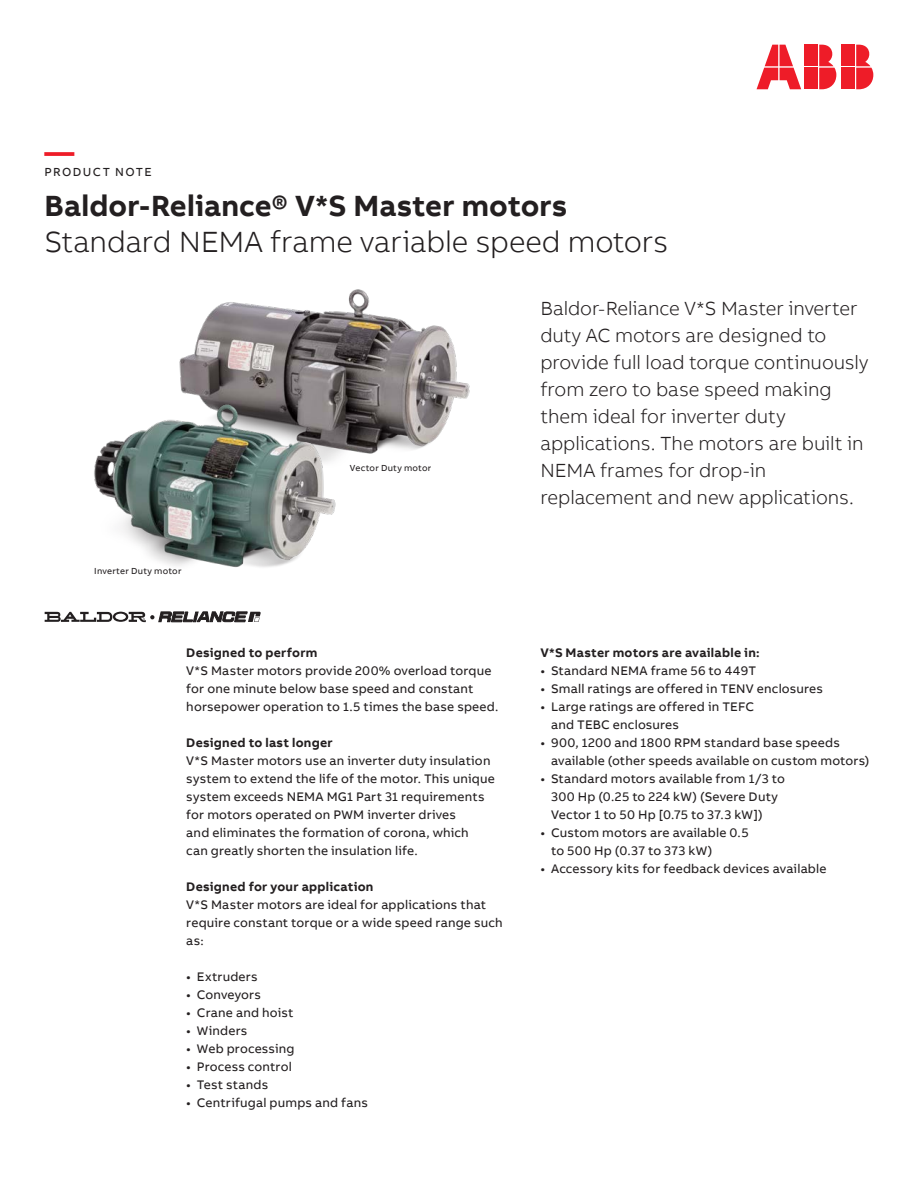
<style>
.page{position:relative;width:918px;height:1188px;background:#fff}
.page>*{position:absolute;margin:0;border:0;box-sizing:border-box;transform-origin:0 0}
.t1{font:300 30px "AB Bvoice";letter-spacing:-.005em;color:#231f20}
.t2{font:700 30px "AB Bvoice";color:#231f20}
.t3{font:700 30px "AB Bvoice";color:#ee1c28}
.t4{font:300 19.5px/27px "AB Bvoice";letter-spacing:-.005em;color:#231f20}
.t5{font:12.75px/18px "AB Bvoice";letter-spacing:.015em;color:#231f20}
.t6{font:700 12.75px "AB Bvoice";letter-spacing:.02em;color:#231f20}
.t7{font:12px "AB Bvoice";letter-spacing:.12em;color:#231f20}
.t8{font:9px "AB Bvoice";letter-spacing:.025em;color:#231f20}
</style>
<div class="page">
<div style="left:842px;top:45px;width:13px;height:21px;background:#ee1c28"></div>
<div style="left:842px;top:68px;width:13px;height:21px;background:#ee1c28"></div>
<svg style="left:856px;top:45px;width:17px;height:44px"></svg>
<svg style="left:757px;top:45px;width:44px;height:44px"></svg>
<div style="left:805px;top:45px;width:13px;height:21px;background:#ee1c28"></div>
<div style="left:805px;top:68px;width:13px;height:21px;background:#ee1c28"></div>
<svg style="left:819px;top:45px;width:17px;height:44px"></svg>
<svg style="left:45px;top:612px;width:216px;height:10px"></svg>
<img style="left:179px;top:289px;width:291px;height:165px">
<img style="left:94px;top:399px;width:258px;height:169px">
<h1 class="t3" style="left:45px;top:132px;width:31px">—</h1>
<p class="t7" style="left:45px;top:165px;width:109px">PRODUCT NOTE</p>
<h1 class="t2" style="left:45px;top:186px;width:525px">Baldor-Reliance® V*S Master motors</h1>
<h1 class="t1" style="left:45px;top:224px;width:625px">Standard NEMA frame variable speed motors</h1>
<p class="t8" style="left:94px;top:565px;width:89px">Inverter Duty motor</p>
<p class="t8" style="left:350px;top:463px;width:83px">Vector Duty motor</p>
<p class="t6" style="left:186px;top:644px;width:133px">Designed to perform</p>
<p class="t5" style="left:186px;top:661px;width:314px">V*S Master motors provide 200% overload torque for one minute below base speed and constant horsepower operation to 1.5 times the base speed.</p>
<p class="t6" style="left:186px;top:734px;width:148px">Designed to last longer</p>
<p class="t5" style="left:186px;top:751px;width:310px">V*S Master motors use an inverter duty insulation system to extend the life of the motor. This unique system exceeds NEMA MG1 Part 31 requirements for motors operated on PWM inverter drives<br>and eliminates the formation of corona, which<br>can greatly shorten the insulation life.</p>
<p class="t6" style="left:186px;top:878px;width:189px">Designed for your application</p>
<p class="t5" style="left:186px;top:895px;width:318px">V*S Master motors are ideal for applications that require constant torque or a wide speed range such as:</p>
<p class="t5" style="left:186px;top:967px;width:73px">• Extruders</p>
<p class="t5" style="left:186px;top:985px;width:76px">• Conveyors</p>
<p class="t5" style="left:186px;top:1003px;width:109px">• Crane and hoist</p>
<p class="t5" style="left:186px;top:1021px;width:63px">• Winders</p>
<p class="t5" style="left:186px;top:1039px;width:110px">• Web processing</p>
<p class="t5" style="left:186px;top:1057px;width:107px">• Process control</p>
<p class="t5" style="left:186px;top:1075px;width:83px">• Test stands</p>
<p class="t5" style="left:186px;top:1093px;width:183px">• Centrifugal pumps and fans</p>
<p class="t4" style="left:540px;top:295px;width:329px">Baldor-Reliance V*S Master inverter duty AC motors are designed to provide full load torque continuously from zero to base speed making them ideal for inverter duty applications. The motors are built in<br>NEMA frames for drop-in replacement and new applications.</p>
<p class="t6" style="left:540px;top:644px;width:221px">V*S Master motors are available in:</p>
<p class="t5" style="left:540px;top:661px;width:217px">• Standard NEMA frame 56 to 449T</p>
<p class="t5" style="left:540px;top:679px;width:284px">• Small ratings are offered in TENV enclosures</p>
<p class="t5" style="left:551px;top:697px;width:205px;text-indent:-11px">• Large ratings are offered in TEFC and TEBC enclosures</p>
<p class="t5" style="left:551px;top:733px;width:320px;text-indent:-11px">• 900, 1200 and 1800 RPM standard base speeds available (other speeds available on custom motors)</p>
<p class="t5" style="left:551px;top:770px;width:235px;text-indent:-11px">• Standard motors available from 1/3 to<br>300 Hp (0.25 to 224 kW) (Severe Duty<br>Vector 1 to 50 Hp [0.75 to 37.3 kW])</p>
<p class="t5" style="left:551px;top:824px;width:199px;text-indent:-11px">• Custom motors are available 0.5 to 500 Hp (0.37 to 373 kW)</p>
<p class="t5" style="left:540px;top:860px;width:288px">• Accessory kits for feedback devices available</p>
</div>
